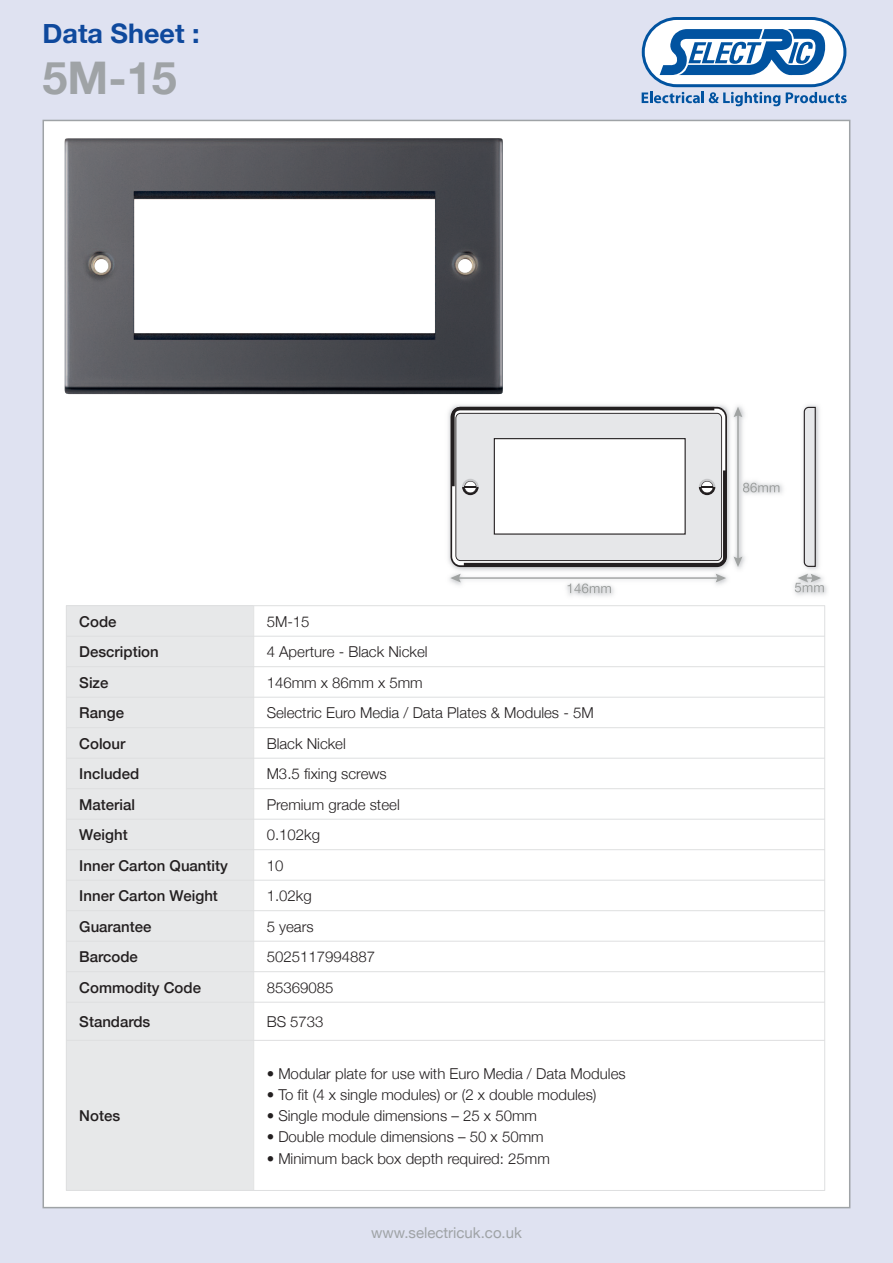
<style>
.page{position:relative;width:893px;height:1263px;background:#dfe2f1}
.page>*{position:absolute;margin:0;border:0;box-sizing:border-box;transform-origin:0 0}
.t1{font:700 45px "Helvetica Neue";color:#9fa3a6}
.t2{font:700 27px "Helvetica Neue";color:#0f499d}
.t3{font:300 15px "Helvetica Neue";color:#231f20}
.t4{font:500 15px "Helvetica Neue";color:#231f20}
.t5{font:15px "Helvetica Neue";color:#9fa3a6}
</style>
<div class="page">
<div style="left:44px;top:121px;width:805px;height:1086px;background:#fff"></div>
<svg style="left:642px;top:17px;width:205px;height:89px"></svg>
<img style="left:448px;top:405px;width:379px;height:192px">
<svg style="left:734px;top:407px;width:45px;height:160px"></svg>
<svg style="left:450px;top:574px;width:276px;height:19px"></svg>
<svg style="left:795px;top:574px;width:29px;height:18px"></svg>
<svg style="left:803px;top:407px;width:13px;height:160px;background:#c2c2c4"></svg>
<svg style="left:450px;top:407px;width:277px;height:160px;background:#cacacc"></svg>
<div style="left:494px;top:439px;width:191px;height:95px;background:#fff"></div>
<div style="left:494px;top:438px;width:192px;height:97px;border:1px solid #231f20"></div>
<div style="left:66px;top:605px;width:188px;height:31px;background:#e7e8e9"></div>
<div style="left:66px;top:636px;width:188px;height:31px;background:#e7e8e9"></div>
<div style="left:66px;top:667px;width:188px;height:30px;background:#e7e8e9"></div>
<div style="left:66px;top:697px;width:188px;height:31px;background:#e7e8e9"></div>
<div style="left:66px;top:728px;width:188px;height:30px;background:#e7e8e9"></div>
<div style="left:66px;top:758px;width:188px;height:31px;background:#e7e8e9"></div>
<div style="left:66px;top:789px;width:188px;height:30px;background:#e7e8e9"></div>
<div style="left:66px;top:819px;width:188px;height:31px;background:#e7e8e9"></div>
<div style="left:66px;top:850px;width:188px;height:30px;background:#e7e8e9"></div>
<div style="left:66px;top:880px;width:188px;height:31px;background:#e7e8e9"></div>
<div style="left:66px;top:911px;width:188px;height:30px;background:#e7e8e9"></div>
<div style="left:66px;top:941px;width:188px;height:31px;background:#e7e8e9"></div>
<div style="left:66px;top:972px;width:188px;height:30px;background:#e7e8e9"></div>
<div style="left:66px;top:1002px;width:188px;height:38px;background:#e7e8e9"></div>
<div style="left:66px;top:1040px;width:188px;height:151px;background:#e7e8e9"></div>
<hr style="left:66px;top:605px;width:1px;height:586px;background:#dedfe0">
<hr style="left:253px;top:605px;width:1px;height:586px;background:#dedfe0">
<hr style="left:824px;top:605px;width:1px;height:586px;background:#dedfe0">
<hr style="left:66px;top:605px;width:759px;height:1px;background:#dedfe0">
<hr style="left:66px;top:636px;width:759px;height:1px;background:#dedfe0">
<hr style="left:66px;top:666px;width:759px;height:1px;background:#dedfe0">
<hr style="left:66px;top:697px;width:759px;height:1px;background:#dedfe0">
<hr style="left:66px;top:727px;width:759px;height:1px;background:#dedfe0">
<hr style="left:66px;top:758px;width:759px;height:1px;background:#dedfe0">
<hr style="left:66px;top:788px;width:759px;height:1px;background:#dedfe0">
<hr style="left:66px;top:819px;width:759px;height:1px;background:#dedfe0">
<hr style="left:66px;top:849px;width:759px;height:1px;background:#dedfe0">
<hr style="left:66px;top:880px;width:759px;height:1px;background:#dedfe0">
<hr style="left:66px;top:910px;width:759px;height:1px;background:#dedfe0">
<hr style="left:66px;top:941px;width:759px;height:1px;background:#dedfe0">
<hr style="left:66px;top:971px;width:759px;height:1px;background:#dedfe0">
<hr style="left:66px;top:1002px;width:759px;height:1px;background:#dedfe0">
<hr style="left:66px;top:1040px;width:759px;height:1px;background:#dedfe0">
<hr style="left:66px;top:1190px;width:759px;height:1px;background:#dedfe0">
<img style="left:65px;top:138px;width:438px;height:256px">
<h2 class="t2" style="left:43px;top:17px;width:159px">Data Sheet :</h2>
<h1 class="t1" style="left:43px;top:50px;width:136px">5M-15</h1>
<p class="t4" style="left:79px;top:612px;width:39px">Code</p>
<p class="t3" style="left:267px;top:612px;width:44px">5M-15</p>
<p class="t4" style="left:79px;top:642px;width:81px">Description</p>
<p class="t3" style="left:267px;top:643px;width:162px">4 Aperture - Black Nickel</p>
<p class="t4" style="left:79px;top:673px;width:31px">Size</p>
<p class="t3" style="left:267px;top:673px;width:158px">146mm x 86mm x 5mm</p>
<p class="t4" style="left:79px;top:703px;width:46px">Range</p>
<p class="t3" style="left:267px;top:704px;width:329px">Selectric Euro Media / Data Plates &amp; Modules - 5M</p>
<p class="t4" style="left:79px;top:734px;width:48px">Colour</p>
<p class="t3" style="left:267px;top:734px;width:81px">Black Nickel</p>
<p class="t4" style="left:79px;top:764px;width:62px">Included</p>
<p class="t3" style="left:267px;top:764px;width:122px">M3.5 fixing screws</p>
<p class="t4" style="left:79px;top:795px;width:57px">Material</p>
<p class="t3" style="left:267px;top:795px;width:135px">Premium grade steel</p>
<p class="t4" style="left:79px;top:825px;width:50px">Weight</p>
<p class="t3" style="left:267px;top:823px;width:55px">0.102kg</p>
<p class="t4" style="left:79px;top:856px;width:150px">Inner Carton Quantity</p>
<p class="t3" style="left:267px;top:856px;width:18px">10</p>
<p class="t4" style="left:79px;top:886px;width:140px">Inner Carton Weight</p>
<p class="t3" style="left:267px;top:886px;width:47px">1.02kg</p>
<p class="t4" style="left:79px;top:917px;width:74px">Guarantee</p>
<p class="t3" style="left:267px;top:917px;width:48px">5 years</p>
<p class="t4" style="left:79px;top:947px;width:60px">Barcode</p>
<p class="t3" style="left:267px;top:947px;width:110px">5025117994887</p>
<p class="t4" style="left:79px;top:978px;width:123px">Commodity Code</p>
<p class="t3" style="left:267px;top:978px;width:68px">85369085</p>
<p class="t4" style="left:79px;top:1012px;width:73px">Standards</p>
<p class="t3" style="left:267px;top:1012px;width:58px">BS 5733</p>
<p class="t4" style="left:79px;top:1106px;width:42px">Notes</p>
<p class="t3" style="left:267px;top:1064px;width:360px">• Modular plate for use with Euro Media / Data Modules</p>
<p class="t3" style="left:267px;top:1085px;width:331px">• To fit (4 x single modules) or (2 x double modules)</p>
<p class="t3" style="left:267px;top:1106px;width:272px">• Single module dimensions – 25 x 50mm</p>
<p class="t3" style="left:267px;top:1128px;width:278px">• Double module dimensions – 50 x 50mm</p>
<p class="t3" style="left:267px;top:1149px;width:285px">• Minimum back box depth required: 25mm</p>
<p class="t5" style="left:371px;top:1224px;width:152px">www.selectricuk.co.uk</p>
</div>
